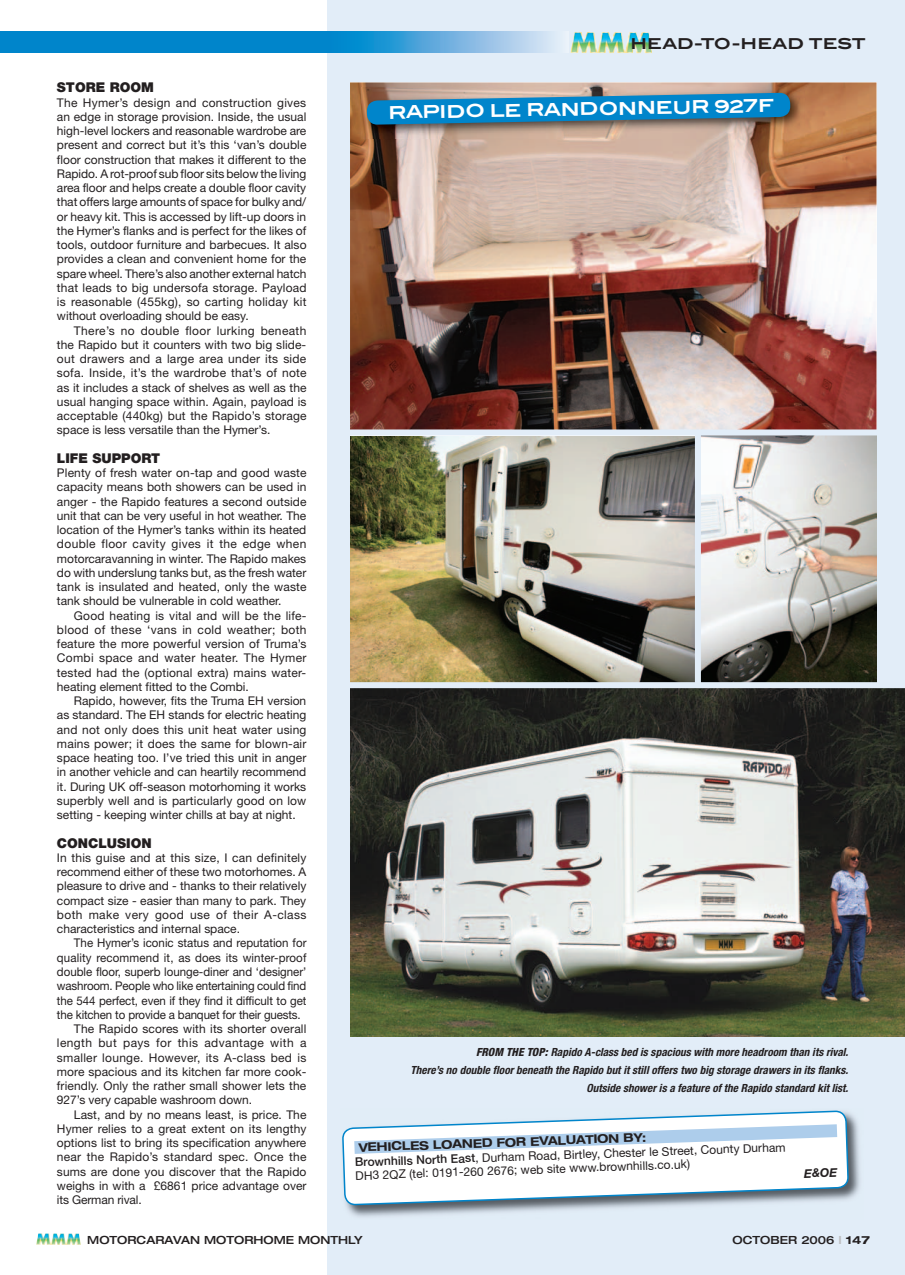
<style>
.page{position:relative;width:905px;height:1275px;background:#fff}
.page>*{position:absolute;margin:0;border:0;box-sizing:border-box;transform-origin:0 0}
.t1{font:700 17.7px "Blair ITC";color:#fff}
.t2{font:700 15px "Blair ITC";color:#231f20}
.t3{font:900 13.5px "Helvetica Neue";color:#231f20}
.t4{font:12px/14.2px "Helvetica Neue";color:#231f20;text-align:justify}
.t5{font:12px "Helvetica Neue";color:#231f20;scale:.96 1}
.t6{font:12px "Helvetica Neue";letter-spacing:.02em;color:#231f20}
.t7{font:12px "Helvetica Neue";letter-spacing:.035em;color:#231f20}
.t8{font:italic 700 12px "Helvetica Neue";color:#231f20}
.t9{font:italic 700 condensed 11.25px/18px "Helvetica Neue";color:#231f20;text-align:right}
.t10{font:500 expanded 11.25px "Helvetica Neue";color:#231f20}
.s1{color:#bcbdc0}
.s2{font-weight:700}
.s3{font-weight:800}
.s4{font-weight:700;font-stretch:expanded}
.s5{font-weight:500}
</style>
<div class="page">
<div style="left:328px;top:0;width:577px;height:1275px;background:#e2edf8"></div>
<img style="left:350px;top:82px;width:526px;height:347px">
<img style="left:350px;top:688px;width:555px;height:349px">
<div style="left:327px;top:31px;width:242px;height:22px;background:linear-gradient(to right,#007cc9,#eeeaf7)"></div>
<img style="left:350px;top:436px;width:345px;height:246px">
<img style="left:701px;top:435px;width:175px;height:247px">
<img style="left:36px;top:1233px;width:45px;height:12px">
<img style="left:570px;top:32px;width:82px;height:21px">
<div style="left:0;top:31px;width:331px;height:22px;background:#0085cb"></div>
<img style="left:346px;top:1114px;width:514px;height:103px">
<svg style="left:342px;top:1110px;width:508px;height:96px;background:#dde5ea"></svg>
<svg style="left:342px;top:1117px;width:508px;height:43px;background:#ddebf6"></svg>
<img style="left:362px;top:87px;width:442px;height:51px">
<svg style="left:367px;top:93px;width:423px;height:32px;background:#2683b4"></svg>
<p class="t2" style="left:630px;top:34px;width:237px">HEAD-TO-HEAD TEST</p>
<p class="t3" style="left:57px;top:79px;width:99px">STORE ROOM</p>
<p class="t4" style="left:57px;top:95px;width:251px">The Hymer’s design and construction gives an edge in storage provision. Inside, the usual high-level lockers and reasonable wardrobe are present and correct but it’s this ‘van’s double floor construction that makes it different to the Rapido. A rot-proof sub floor sits below the living area floor and helps create a double floor cavity that offers large amounts of space for bulky and/ or heavy kit. This is accessed by lift-up doors in the Hymer’s flanks and is perfect for the likes of tools, outdoor furniture and barbecues. It also provides a clean and convenient home for the spare wheel. There’s also another external hatch that leads to big undersofa storage. Payload is reasonable (455kg), so carting holiday kit without overloading should be easy.</p>
<p class="t4" style="left:57px;top:323px;width:251px;text-indent:17px">There’s no double floor lurking beneath the Rapido but it counters with two big slide&shy;out drawers and a large area under its side sofa. Inside, it’s the wardrobe that’s of note as it includes a stack of shelves as well as the usual hanging space within. Again, payload is acceptable (440kg) but the Rapido’s storage space is less versatile than the Hymer’s.</p>
<p class="t3" style="left:57px;top:450px;width:105px">LIFE SUPPORT</p>
<p class="t4" style="left:57px;top:465px;width:251px">Plenty of fresh water on-tap and good waste capacity means both showers can be used in anger - the Rapido features a second outside unit that can be very useful in hot weather. The location of the Hymer’s tanks within its heated double floor cavity gives it the edge when motorcaravanning in winter. The Rapido makes do with underslung tanks but, as the fresh water tank is insulated and heated, only the waste tank should be vulnerable in cold weather.</p>
<p class="t4" style="left:57px;top:608px;width:251px;text-indent:17px">Good heating is vital and will be the life&shy;blood of these ‘vans in cold weather; both feature the more powerful version of Truma’s Combi space and water heater. The Hymer tested had the (optional extra) mains water&shy;heating element fitted to the Combi.</p>
<p class="t4" style="left:57px;top:693px;width:251px;text-indent:17px">Rapido, however, fits the Truma EH version as standard. The EH stands for electric heating and not only does this unit heat water using mains power; it does the same for blown-air space heating too. I’ve tried this unit in anger in another vehicle and can heartily recommend it. During UK off-season motorhoming it works superbly well and is particularly good on low setting - keeping winter chills at bay at night.</p>
<p class="t3" style="left:57px;top:835px;width:96px">CONCLUSION</p>
<p class="t4" style="left:57px;top:850px;width:251px">In this guise and at this size, I can definitely recommend either of these two motorhomes. A pleasure to drive and - thanks to their relatively compact size - easier than many to park. They both make very good use of their A-class characteristics and internal space.</p>
<p class="t5" style="left:74px;top:936px;width:244px">The Hymer’s iconic status and reputation for</p>
<p class="t5" style="left:57px;top:950px;width:261px">quality recommend it, as does its winter-proof</p>
<p class="t5" style="left:57px;top:964px;width:261px">double floor, superb lounge-diner and ‘designer’</p>
<p class="t5" style="left:57px;top:979px;width:261px">washroom. People who like entertaining could find</p>
<p class="t5" style="left:57px;top:993px;width:261px">the 544 perfect, even if they find it difficult to get</p>
<p class="t5" style="left:57px;top:1007px;width:255px">the kitchen to provide a banquet for their guests.</p>
<p class="t4" style="left:74px;top:1021px;width:234px">The Rapido scores with its shorter overall</p>
<p class="t7" style="left:57px;top:1036px;width:251px">length but pays for this advantage with a</p>
<p class="t6" style="left:57px;top:1050px;width:251px">smaller lounge. However, its A-class bed is</p>
<p class="t4" style="left:57px;top:1064px;width:251px">more spacious and its kitchen far more cook-</p>
<p class="t4" style="left:57px;top:1078px;width:251px">friendly. Only the rather small shower lets the</p>
<p class="t4" style="left:57px;top:1092px;width:197px">927’s very capable washroom down.</p>
<p class="t4" style="left:74px;top:1107px;width:234px">Last, and by no means least, is price. The</p>
<p class="t4" style="left:57px;top:1121px;width:251px">Hymer relies to a great extent on its lengthy</p>
<p class="t4" style="left:57px;top:1135px;width:251px">options list to bring its specification anywhere</p>
<p class="t6" style="left:57px;top:1150px;width:251px">near the Rapido’s standard spec. Once the</p>
<p class="t4" style="left:57px;top:1164px;width:251px">sums are done you discover that the Rapido</p>
<p class="t4" style="left:57px;top:1178px;width:251px">weighs in with a £6861 price advantage over</p>
<p class="t4" style="left:57px;top:1192px;width:86px">its German rival.</p>
<p class="t10" style="left:87px;top:1232px;width:277px">MOTORCARAVAN MOTORHOME MONTHLY</p>
<p class="t10" style="left:732px;top:1232px;width:139px">OCTOBER 2006 <span class="s1">I</span> <span class="s2">147</span></p>
<h1 class="t1" style="left:388px;top:101px;width:388px;rotate:-1deg">RAPIDO LE RANDONNEUR 927F</h1>
<p class="t9" style="left:410px;top:1043px;width:439px"><span class="s3">FROM THE TOP:</span> Rapido A-class bed is spacious with more headroom than its rival.<br>There’s no double floor beneath the Rapido but it still offers two big storage drawers in its flanks.<br>Outside shower is a feature of the Rapido standard kit list.</p>
<p class="t4" style="left:354px;top:1140px;width:432px;text-align:left;text-indent:4px;rotate:-2deg"><span class="s4">VEHICLES LOANED FOR EVALUATION BY:<br></span><span class="s5">Brownhills North East</span>, Durham Road, Birtley, Chester le Street, County Durham<br>DH3 2QZ (tel: 0191-260 2676; web site www.brownhills.co.uk)</p>
<p class="t8" style="left:804px;top:1166px;width:35px;rotate:-2deg">E&amp;OE</p>
</div>
